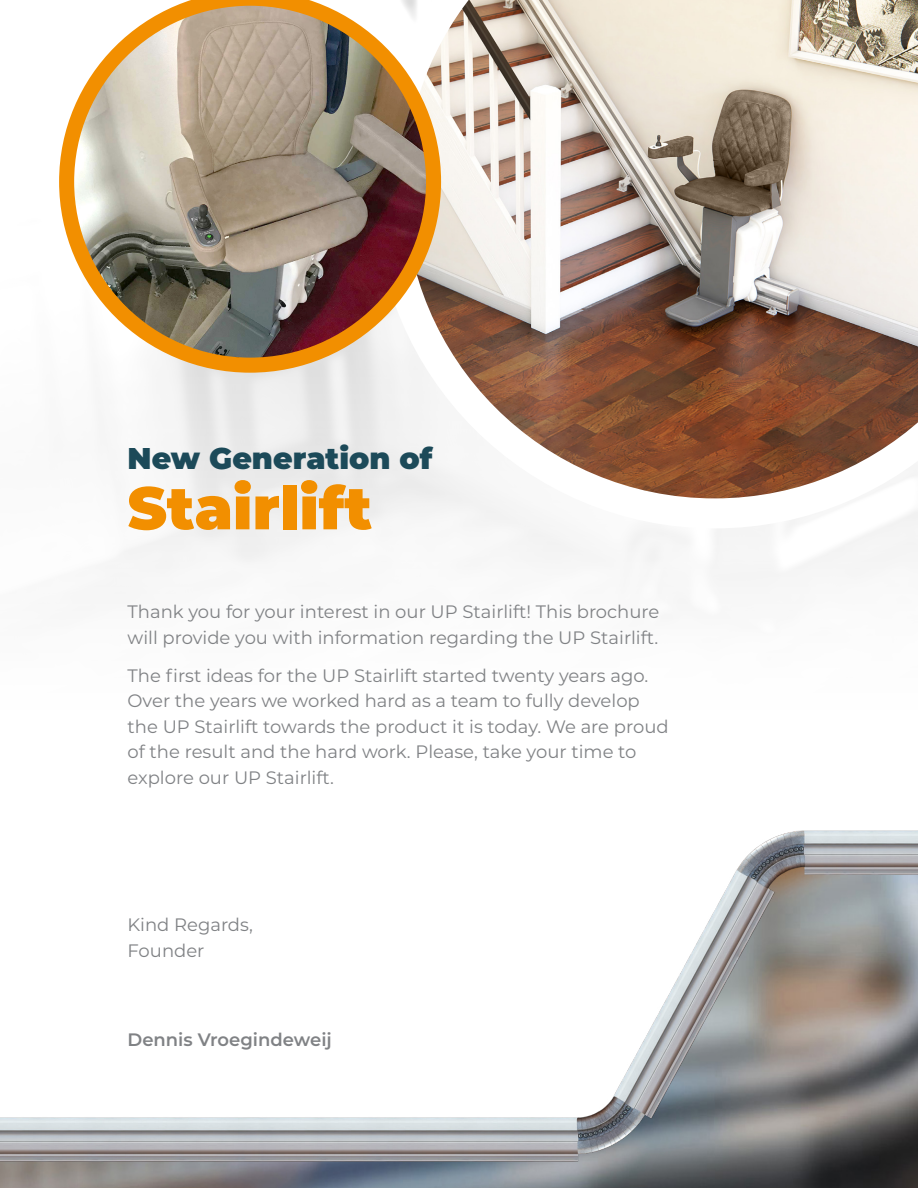
<style>
.page{position:relative;width:918px;height:1188px;background:#fff}
.page>*{position:absolute;margin:0;border:0;box-sizing:border-box;transform-origin:0 0}
.t1{font:900 60px "Montserrat";color:#f28f00}
.t2{font:900 30px "Montserrat";color:#1c4a59}
.t3{font:18px/25.5px "Montserrat";color:#808285}
.t4{font:600 18px "Montserrat";color:#808285}
</style>
<div class="page">
<img style="left:375px;top:0;width:543px;height:528px">
<img style="left:0;top:1167px;width:918px;height:21px">
<svg style="left:59px;top:0;width:382px;height:373px"></svg>
<img style="left:0;top:830px;width:918px;height:337px">
<h2 class="t2" style="left:128px;top:436px;width:307px">New Generation of</h2>
<h1 class="t1" style="left:128px;top:463px;width:246px">Stairlift</h1>
<p class="t3" style="left:128px;top:598px;width:533px">Thank you for your interest in our UP Stairlift! This brochure will provide you with information regarding the UP Stairlift.</p>
<p class="t3" style="left:128px;top:662px;width:543px">The first ideas for the UP Stairlift started twenty years ago.<br>Over the years we worked hard as a team to fully develop the UP Stairlift towards the product it is today. We are proud of the result and the hard work. Please, take your time to explore our UP Stairlift.</p>
<p class="t3" style="left:128px;top:912px;width:127px">Kind Regards,<br>Founder</p>
<p class="t4" style="left:128px;top:1027px;width:206px">Dennis Vroegindeweij</p>
</div>
